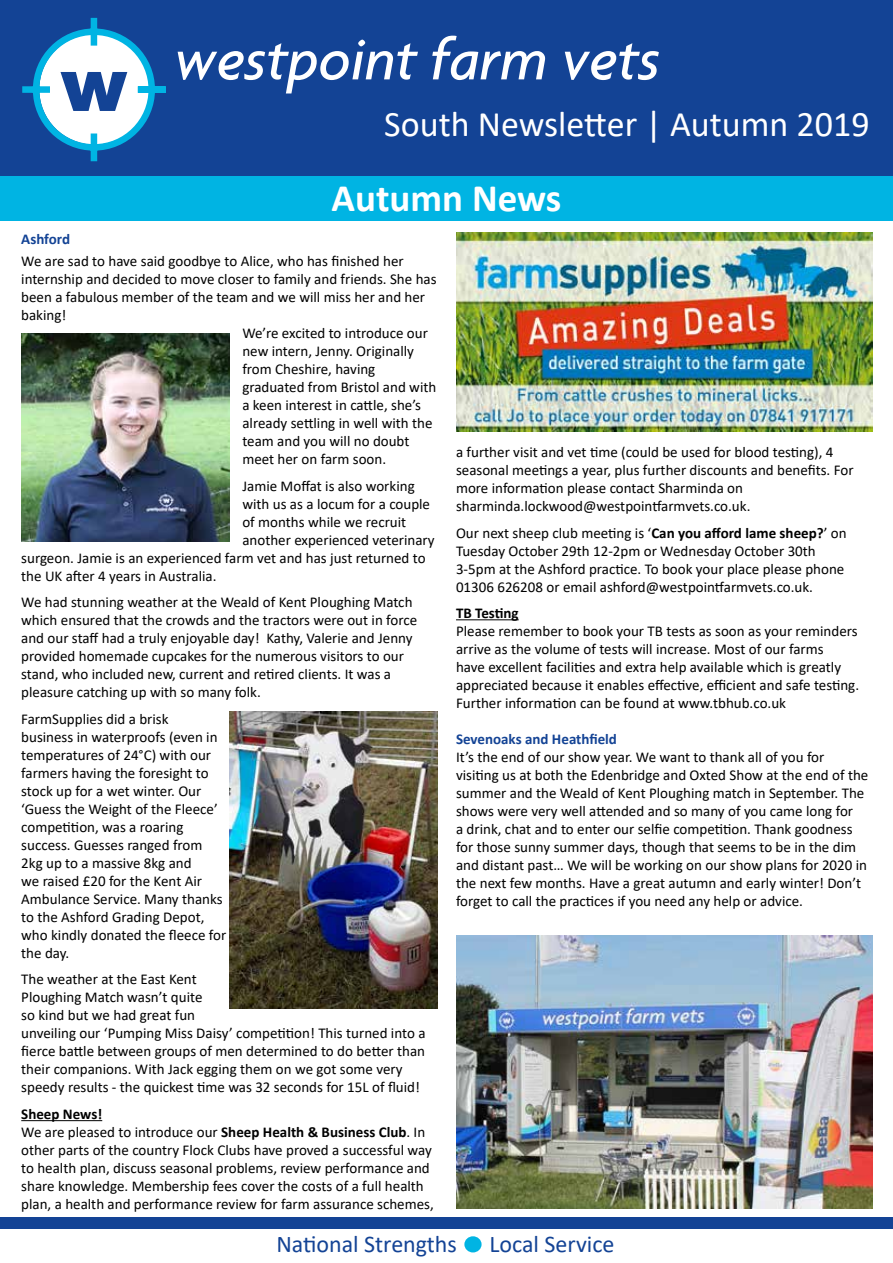
<style>
.page{position:relative;width:893px;height:1263px;background:#fff}
.page>*{position:absolute;margin:0;border:0;box-sizing:border-box;transform-origin:0 0}
.t1{font:700 39px "Calibri";color:#fff}
.t2{font:36px "Calibri";color:#fff}
.t3{font:24px "Calibri";color:#134395}
.t4{font:15px/18px "Calibri";color:#000}
.t5{font:700 15px "Calibri";color:#134395}
.t6{font:700 15px "Calibri";color:#000}
.s1{font-weight:700}
</style>
<div class="page">
<hr style="left:21px;top:1120px;width:81px;height:1px;background:#000">
<hr style="left:456px;top:619px;width:63px;height:1px;background:#000">
<div style="left:0;top:0;width:893px;height:185px;background:#134395"></div>
<div style="left:0;top:176px;width:893px;height:45px;background:#00b4e3"></div>
<div style="left:0;top:1218px;width:893px;height:11px;background:#134395"></div>
<div style="left:465px;top:1237px;width:16px;height:14px;background:#00b4e3;border-radius:50%"></div>
<div style="left:464px;top:1236px;width:18px;height:16px;border:2px solid #00b4e3;border-radius:50%"></div>
<svg style="left:565px;top:43px;width:94px;height:37px"></svg>
<svg style="left:178px;top:35px;width:367px;height:58px"></svg>
<svg style="left:22px;top:18px;width:144px;height:143px"></svg>
<img style="left:456px;top:935px;width:417px;height:273px">
<img style="left:21px;top:333px;width:209px;height:208px">
<img style="left:230px;top:711px;width:208px;height:298px">
<img style="left:456px;top:232px;width:417px;height:199px">
<h2 class="t2" style="left:384px;top:99px;width:487px">South Newsletter | Autumn 2019</h2>
<h1 class="t1" style="left:331px;top:170px;width:231px">Autumn News</h1>
<p class="t5" style="left:21px;top:228px;width:50px">Ashford</p>
<p class="t4" style="left:21px;top:252px;width:384px">We are sad to have said goodbye to Alice, who has finished her</p>
<p class="t4" style="left:21px;top:270px;width:417px">internship and decided to move closer to family and friends. She has</p>
<p class="t4" style="left:21px;top:288px;width:405px">been a fabulous member of the team and we will miss her and her</p>
<p class="t4" style="left:21px;top:306px;width:47px">baking!</p>
<p class="t4" style="left:242px;top:324px;width:187px">We’re excited to introduce our</p>
<p class="t4" style="left:242px;top:342px;width:173px">new intern, Jenny. Originally</p>
<p class="t4" style="left:242px;top:360px;width:134px">from Cheshire, having</p>
<p class="t4" style="left:242px;top:378px;width:195px">graduated from Bristol and with</p>
<p class="t4" style="left:242px;top:396px;width:180px">a keen interest in cattle, she’s</p>
<p class="t4" style="left:242px;top:414px;width:192px">already settling in well with the</p>
<p class="t4" style="left:242px;top:432px;width:169px">team and you will no doubt</p>
<p class="t4" style="left:242px;top:450px;width:145px">meet her on farm soon.</p>
<p class="t4" style="left:242px;top:476px;width:174px">Jamie Moffat is also working</p>
<p class="t4" style="left:242px;top:494px;width:189px">with us as a locum for a couple</p>
<p class="t4" style="left:242px;top:512px;width:165px">of months while we recruit</p>
<p class="t4" style="left:242px;top:530px;width:194px">another experienced veterinary</p>
<p class="t4" style="left:21px;top:548px;width:406px">surgeon. Jamie is an experienced farm vet and has just returned to</p>
<p class="t4" style="left:21px;top:566px;width:197px">the UK after 4 years in Australia.</p>
<p class="t4" style="left:21px;top:593px;width:398px">We had stunning weather at the Weald of Kent Ploughing Match which ensured that the crowds and the tractors were out in force and our staff had a truly enjoyable day! Kathy, Valerie and Jenny provided homemade cupcakes for the numerous visitors to our stand, who included new, current and retired clients. It was a pleasure catching up with so many folk.</p>
<p class="t4" style="left:21px;top:709px;width:207px">FarmSupplies did a brisk<br>business in waterproofs (even in temperatures of 24°C) with our farmers having the foresight to stock up for a wet winter. Our ‘Guess the Weight of the Fleece’ competition, was a roaring success. Guesses ranged from<br>2kg up to a massive 8kg and<br>we raised £20 for the Kent Air<br>Ambulance Service. Many thanks to the Ashford Grading Depot, who kindly donated the fleece for the day.</p>
<p class="t4" style="left:21px;top:970px;width:406px">The weather at the East Kent<br>Ploughing Match wasn’t quite<br>so kind but we had great fun<br>unveiling our ‘Pumping Miss Daisy’ competition! This turned into a fierce battle between groups of men determined to do better than their companions. With Jack egging them on we got some very speedy results - the quickest time was 32 seconds for 15L of fluid!</p>
<p class="t4" style="left:21px;top:1104px;width:414px"><span class="s1">Sheep News!<br></span>We are pleased to introduce our <span class="s1">Sheep Health &amp; Business Club</span>. In other parts of the country Flock Clubs have proved a successful way to health plan, discuss seasonal problems, review performance and share knowledge. Membership fees cover the costs of a full health plan, a health and performance review for farm assurance schemes,</p>
<p class="t4" style="left:456px;top:443px;width:399px">a further visit and vet time (could be used for blood testing), 4 seasonal meetings a year, plus further discounts and benefits. For more information please contact Sharminda on sharminda.lockwood@westpointfarmvets.co.uk.</p>
<p class="t4" style="left:456px;top:523px;width:392px">Our next sheep club meeting is ‘<span class="s1">Can you afford lame sheep?</span>’ on Tuesday October 29th 12-2pm or Wednesday October 30th 3-5pm at the Ashford practice. To book your place please phone 01306 626208 or email ashford@westpointfarmvets.co.uk.</p>
<p class="t6" style="left:456px;top:602px;width:64px">TB Testing</p>
<p class="t4" style="left:456px;top:622px;width:405px">Please remember to book your TB tests as soon as your reminders arrive as the volume of tests will increase. Most of our farms<br>have excellent facilities and extra help available which is greatly appreciated because it enables effective, efficient and safe testing.<br>Further information can be found at www.tbhub.co.uk</p>
<p class="t5" style="left:456px;top:728px;width:162px">Sevenoaks and Heathfield</p>
<p class="t4" style="left:456px;top:748px;width:414px">It’s the end of our show year. We want to thank all of you for visiting us at both the Edenbridge and Oxted Show at the end of the summer and the Weald of Kent Ploughing match in September. The shows were very well attended and so many of you came long for<br>a drink, chat and to enter our selfie competition. Thank goodness for those sunny summer days, though that seems to be in the dim and distant past… We will be working on our show plans for 2020 in the next few months. Have a great autumn and early winter! Don’t forget to call the practices if you need any help or advice.</p>
<h3 class="t3" style="left:276px;top:1228px;width:182px">National Strengths</h3>
<h3 class="t3" style="left:489px;top:1228px;width:127px">Local Service</h3>
</div>
